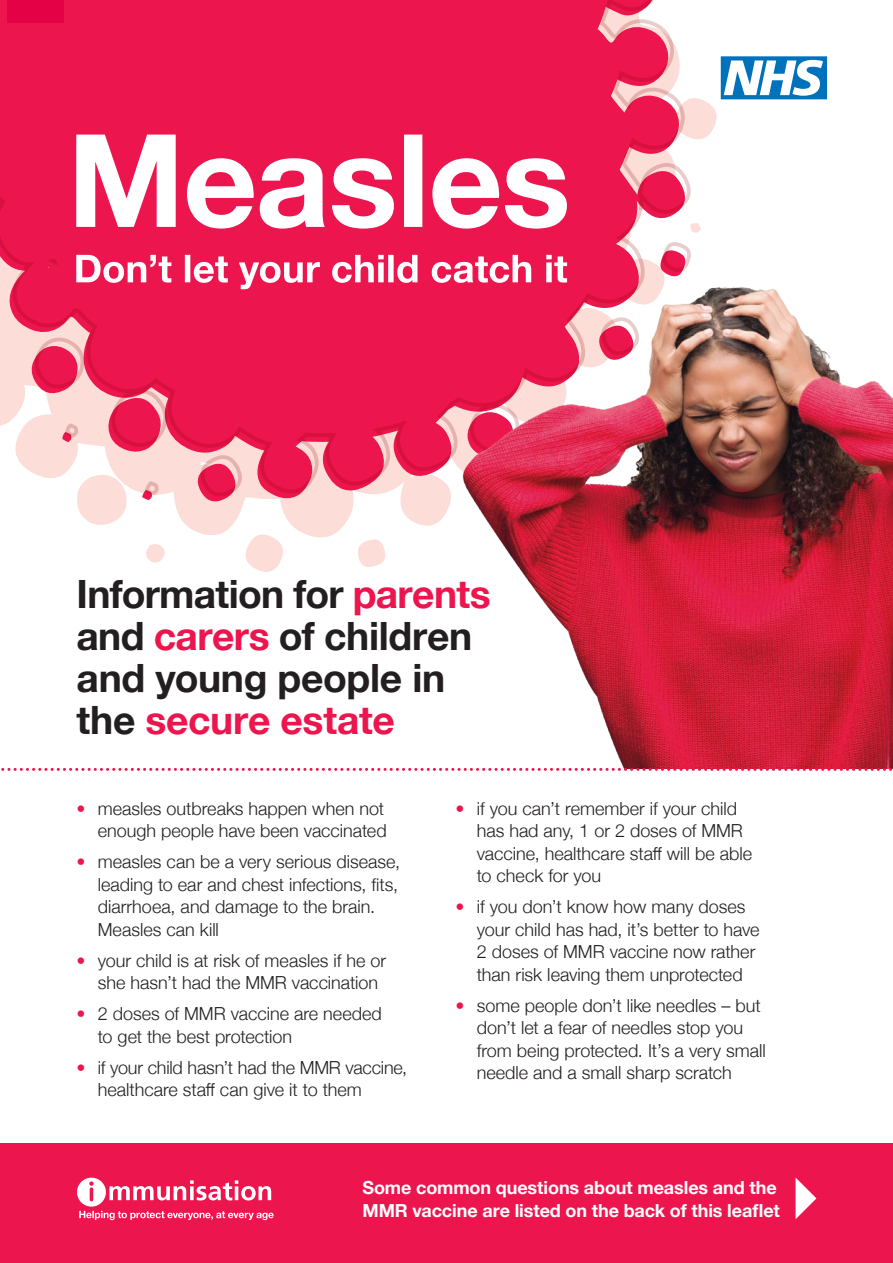
<style>
.page{position:relative;width:893px;height:1263px;background:#fff}
.page>*{position:absolute;margin:0;border:0;box-sizing:border-box;transform-origin:0 0}
.t1{font:39px/42px "Helvetica Neue Bold 2";letter-spacing:-.01em;color:#231f20}
.t2{font:18px/22.5px "Helvetica Neue Light 2";color:#231f20}
.Body{font:700 18px/22.5px "Helvetica Neue";letter-spacing:-.005em;color:#fff}
.s1{color:#ed154e}
.s2{font-family:"Helvetica Neue";font-weight:300}
.s3{font-family:"Helvetica Neue Bold 2";font-weight:400}
</style>
<div class="page">
<svg style="left:77px;top:98px;width:640px;height:474px"></svg>
<svg style="left:0;top:0;width:694px;height:500px"></svg>
<svg style="left:76px;top:255px;width:491px;height:34px"></svg>
<svg style="left:76px;top:135px;width:491px;height:94px"></svg>
<div style="left:0;top:1144px;width:893px;height:119px;background:#ed154e"></div>
<svg style="left:796px;top:1178px;width:20px;height:41px"></svg>
<svg style="left:77px;top:1178px;width:197px;height:42px"></svg>
<div style="left:675px;top:0;width:57px;height:43px;background:#fff"></div>
<div style="left:7px;top:0;width:57px;height:23px;background:#e40146"></div>
<svg style="left:721px;top:56px;width:106px;height:43px"></svg>
<img style="left:455px;top:276px;width:438px;height:492px">
<svg style="left:1px;top:768px;width:892px;height:3px"></svg>
<h3 class="t1" style="left:77px;top:574px;width:416px">Information for <span class="s1">parents </span>and <span class="s1">carers</span> of children and young people in the <span class="s1">secure estate</span></h3>
<p class="t2" style="left:77px;top:796px;width:312px;text-align:right"><span class="s1">•</span> measles outbreaks happen when not enough people have been vaccinated</p>
<p class="t2" style="left:98px;top:849px;width:304px;text-indent:-21px"><span class="s1">•</span> measles can be a very serious disease, <span class="s2">leading to ear and chest infections, fits, </span>diarrhoea, and damage to the brain.<br>Measles can kill</p>
<p class="t2" style="left:98px;top:948px;width:290px;text-indent:-21px"><span class="s1">•</span> your child is at risk of measles if he or she hasn’t had the MMR vaccination</p>
<p class="t2" style="left:98px;top:1001px;width:286px;text-indent:-21px"><span class="s1">•</span> 2 doses of MMR vaccine are needed to get the best protection</p>
<p class="t2" style="left:98px;top:1055px;width:311px;text-indent:-21px"><span class="s1">•</span> if your child hasn’t had the MMR vaccine, <span class="s2">healthcare staff can give it to them</span></p>
<p class="t2" style="left:477px;top:796px;width:277px;text-indent:-21px"><span class="s1">•</span> if you can’t remember if your child has had any, 1 or 2 doses of MMR <span class="s2">vaccine, healthcare staff will be able </span>to check for you</p>
<p class="t2" style="left:477px;top:894px;width:284px;text-indent:-21px"><span class="s1">•</span> if you don’t know how many doses your child has had, it’s better to have 2 doses of MMR vaccine now rather than risk leaving them unprotected</p>
<p class="t2" style="left:477px;top:993px;width:290px;text-indent:-21px"><span class="s1">•</span> some people don’t like needles – but don’t let a fear of needles stop you from being protected. It’s a very small needle and a small sharp scratch</p>
<p class="Body" style="left:362px;top:1177px;width:419px"><span class="s3">Some common questions about measles and the<br></span>MMR vaccine are listed on the back of this leaflet</p>
</div>
